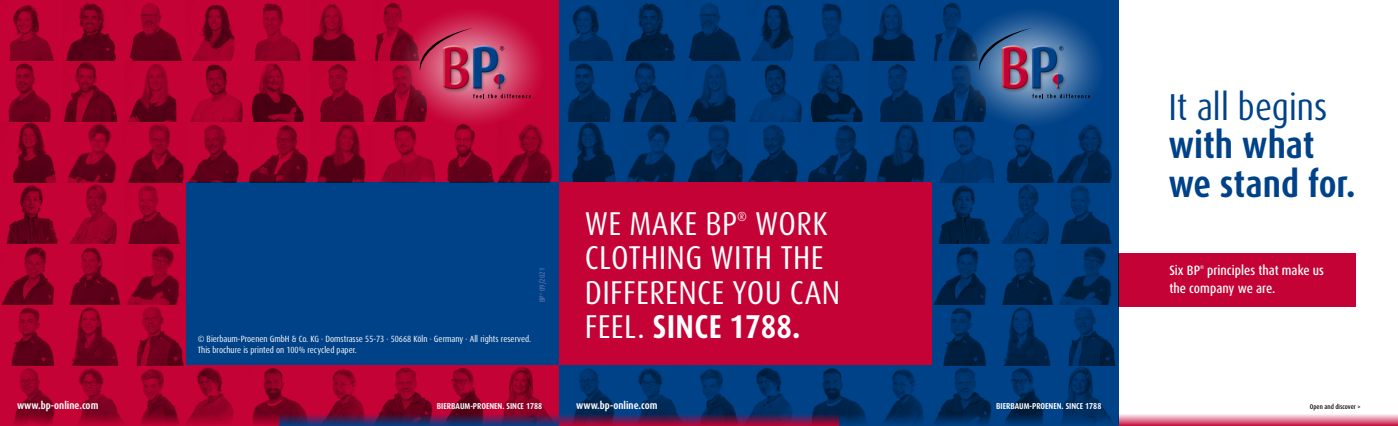
<style>
.page{position:relative;width:1398px;height:426px;background:#fff}
.page>*{position:absolute;margin:0;border:0;box-sizing:border-box;transform-origin:0 0}
.t1{font:700 condensed 37.5px/38.2px "Dax OT";color:#004288}
.t2{font:condensed 37.5px "Dax OT";color:#004288}
.t3{font:condensed 33px/34.5px "Dax OT";letter-spacing:.01em;color:#fff}
.t4{font:500 condensed 13.5px/18px "Dax OT";color:#fff}
.t5{font:condensed 13.2px "Dax OT";color:#fff}
.t6{font:700 condensed 10.5px "Dax OT";color:#fff}
.t7{font:condensed 9px/11.2px "Dax OT";color:#fff}
.t8{font:700 condensed 8.55px "Dax OT";color:#fff}
.t9{font:condensed 7.5px "Dax OT";color:#6b80b5}
.t10{font:500 condensed 6.75px "Dax OT";color:#000}
.t11{font:500 condensed 5.4px "Dax OT";color:#fff}
.t12{font:condensed 3px "Dax OT";color:#6b80b5}
.s1{font-weight:700}
</style>
<div class="page">
<div style="left:1118px;top:253px;width:237px;height:53px;background:#c50235"></div>
<svg style="left:1118px;top:412px;width:280px;height:13px"></svg>
<div style="left:186px;top:182px;width:373px;height:182px;background:#004288"></div>
<img style="left:186px;top:364px;width:808px;height:48px">
<img style="left:0;top:61px;width:186px;height:351px">
<img style="left:559px;top:0;width:311px;height:121px">
<img style="left:0;top:0;width:311px;height:61px">
<img style="left:994px;top:121px;width:124px;height:291px">
<img style="left:373px;top:121px;width:497px;height:61px">
<img style="left:870px;top:0;width:62px;height:182px">
<img style="left:311px;top:0;width:62px;height:182px">
<img style="left:186px;top:61px;width:125px;height:121px">
<img style="left:932px;top:0;width:62px;height:364px">
<img style="left:373px;top:0;width:25px;height:121px">
<img style="left:958px;top:0;width:152px;height:134px">
<svg style="left:1032px;top:94px;width:58px;height:4px"></svg>
<svg style="left:1059px;top:46px;width:4px;height:4px"></svg>
<svg style="left:979px;top:28px;width:53px;height:43px;background:#60608c"></svg>
<img style="left:398px;top:0;width:153px;height:134px">
<svg style="left:473px;top:94px;width:58px;height:4px"></svg>
<svg style="left:500px;top:46px;width:4px;height:4px"></svg>
<svg style="left:420px;top:28px;width:53px;height:43px;background:#c53f61"></svg>
<div style="left:559px;top:182px;width:373px;height:182px;background:#c50235"></div>
<svg style="left:559px;top:412px;width:280px;height:13px;background:#4d1e51"></svg>
<svg style="left:0;top:412px;width:280px;height:13px;background:#a6012c"></svg>
<svg style="left:839px;top:412px;width:279px;height:13px;background:#00356e"></svg>
<svg style="left:280px;top:412px;width:279px;height:13px;background:#521a4b"></svg>
<p class="t9" style="left:537px;top:291px;width:25px;rotate:-90deg">09/2021</p>
<p class="t12" style="left:539px;top:295px;width:4px;rotate:-90deg">®</p>
<p class="t9" style="left:537px;top:302px;width:9px;rotate:-90deg">BP</p>
<p class="t7" style="left:198px;top:332px;width:335px">© Bierbaum-Proenen GmbH &amp; Co. KG · Domstrasse 55-73 · 50668 Köln · Germany · All rights reserved.<br>This brochure is printed on 100% recycled paper.</p>
<h2 class="t3" style="left:585px;top:206px;width:154px">WE MAKE BP</h2>
<h3 class="t5" style="left:737px;top:208px;width:11px">®</h3>
<h2 class="t3" style="left:585px;top:206px;width:257px;text-indent:170px">WORK<br>CLOTHING WITH THE<br>DIFFERENCE YOU CAN<br>FEEL. <span class="s1">SINCE 1788.</span></h2>
<p class="t6" style="left:17px;top:398px;width:83px">www.bp-online.com</p>
<p class="t8" style="left:437px;top:400px;width:107px">BIERBAUM-PROENEN. SINCE 1788</p>
<p class="t6" style="left:576px;top:398px;width:83px">www.bp-online.com</p>
<p class="t8" style="left:996px;top:400px;width:107px">BIERBAUM-PROENEN. SINCE 1788</p>
<h1 class="t2" style="left:1168px;top:83px;width:160px">It all begins</h1>
<h1 class="t1" style="left:1168px;top:126px;width:189px">with what we stand for.</h1>
<h3 class="t4" style="left:1169px;top:260px;width:156px;text-indent:38px">principles that make us the company we are.</h3>
<h3 class="t4" style="left:1169px;top:260px;width:32px">Six BP</h3>
<p class="t11" style="left:1200px;top:263px;width:5px">®</p>
<p class="t10" style="left:1310px;top:402px;width:52px">Open and discover &gt;</p>
</div>
